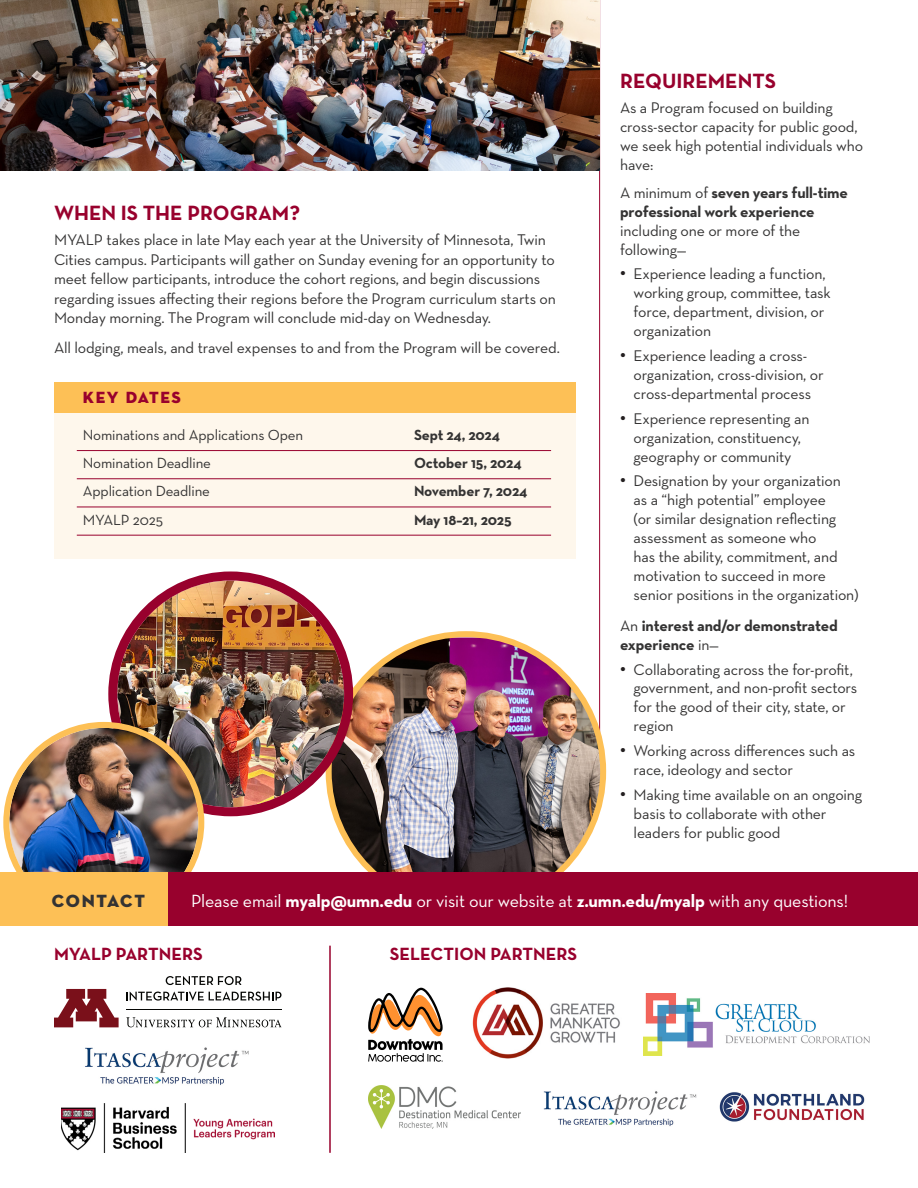
<style>
.page{position:relative;width:918px;height:1188px;background:#fff}
.page>*{position:absolute;margin:0;border:0;box-sizing:border-box;transform-origin:0 0}
.t1{font:700 21px "Neutraface Text";color:#98012d}
.t2{font:18px "Neutraface Text";letter-spacing:-.01em;color:#fff}
.t3{font:700 18px "Neutraface Text";color:#98012d}
.t4{font:18px "Neutraface Display Titling";letter-spacing:.095em;color:#343333}
.t5{font:16.5px "Neutraface Display Titling";letter-spacing:.095em;color:#98012d}
.t6{font:15.75px/18.9px "Neutraface Text";letter-spacing:-.01em;color:#343333}
.t7{font:700 15.75px/18.9px "Neutraface Text";letter-spacing:-.01em;color:#343333}
.t8{font:15px "Neutraface Text";letter-spacing:-.01em;color:#343333}
.t9{font:700 15px "Neutraface Text";letter-spacing:-.01em;color:#343333}
.s1{font-weight:400}
.s2{font-family:"Arial";font-size:16.5px;color:#231f20}
.s3{font-weight:700}
</style>
<div class="page">
<img style="left:543px;top:1091px;width:154px;height:35px">
<hr style="left:599px;top:0;width:1px;height:788px;background:#98012d">
<img style="left:329px;top:638px;width:274px;height:234px">
<div style="left:54px;top:382px;width:521px;height:176px;background:#fef7ec"></div>
<div style="left:54px;top:382px;width:521px;height:30px;background:#fdc056"></div>
<hr style="left:77px;top:450px;width:331px;height:1px;background:#98012d">
<hr style="left:408px;top:450px;width:143px;height:1px;background:#98012d">
<hr style="left:77px;top:478px;width:331px;height:1px;background:#98012d">
<hr style="left:408px;top:478px;width:143px;height:1px;background:#98012d">
<hr style="left:77px;top:507px;width:331px;height:1px;background:#98012d">
<hr style="left:408px;top:507px;width:143px;height:1px;background:#98012d">
<hr style="left:77px;top:535px;width:331px;height:1px;background:#98012d">
<hr style="left:408px;top:535px;width:143px;height:1px;background:#98012d">
<img style="left:472px;top:988px;width:148px;height:71px">
<svg style="left:368px;top:988px;width:75px;height:74px"></svg>
<img style="left:61px;top:1103px;width:214px;height:50px">
<img style="left:85px;top:1047px;width:164px;height:38px">
<img style="left:644px;top:994px;width:225px;height:62px">
<img style="left:368px;top:1085px;width:152px;height:43px">
<img style="left:720px;top:1092px;width:145px;height:30px">
<img style="left:0;top:0;width:599px;height:171px">
<img style="left:117px;top:580px;width:227px;height:227px;border-radius:113px">
<div style="left:108px;top:571px;width:245px;height:245px;border:9px solid #98012d;border-radius:50%"></div>
<img style="left:9px;top:728px;width:189px;height:189px;border-radius:93px">
<div style="left:3px;top:722px;width:201px;height:201px;border:6px solid #fdc056;border-radius:50%"></div>
<div style="left:0;top:872px;width:918px;height:54px;background:#98012d"></div>
<div style="left:0;top:872px;width:167px;height:54px;background:#fdc056"></div>
<hr style="left:126px;top:1009px;width:156px;height:1px;background:#040503">
<svg style="left:126px;top:1017px;width:156px;height:10px"></svg>
<svg style="left:54px;top:989px;width:65px;height:38px"></svg>
<svg style="left:166px;top:976px;width:75px;height:9px"></svg>
<svg style="left:126px;top:992px;width:156px;height:9px"></svg>
<hr style="left:329px;top:946px;width:2px;height:207px;background:#98012d">
<p class="t1" style="left:54px;top:199px;width:248px">WHEN IS THE PROGRAM?</p>
<p class="t6" style="left:54px;top:230px;width:503px;line-height:19.5px">MYALP takes place in late May each year at the University of Minnesota, Twin Cities campus. Participants will gather on Sunday evening for an opportunity to meet fellow participants, introduce the cohort regions, and begin discussions regarding issues affecting their regions before the Program curriculum starts on Monday morning. The Program will conclude mid-day on Wednesday.</p>
<p class="t6" style="left:54px;top:338px;width:507px">All lodging, meals, and travel expenses to and from the Program will be covered.</p>
<p class="t5" style="left:83px;top:387px;width:100px">KEY DATES</p>
<p class="t8" style="left:83px;top:426px;width:222px">Nominations and Applications Open</p>
<p class="t9" style="left:414px;top:425px;width:88px">Sept 24, 2024</p>
<p class="t8" style="left:83px;top:454px;width:130px">Nomination Deadline</p>
<p class="t9" style="left:414px;top:454px;width:109px">October 15, 2024</p>
<p class="t8" style="left:83px;top:482px;width:129px">Application Deadline</p>
<p class="t9" style="left:414px;top:482px;width:115px">November 7, 2024</p>
<p class="t8" style="left:83px;top:510px;width:82px">MYALP 2025</p>
<p class="t9" style="left:414px;top:510px;width:99px">May 18–21, 2025</p>
<p class="t1" style="left:620px;top:68px;width:157px">REQUIREMENTS</p>
<p class="t6" style="left:620px;top:98px;width:244px">As a Program focused on building cross-sector capacity for public good, we seek high potential individuals who have:</p>
<p class="t7" style="left:620px;top:183px;width:229px"><span class="s1">A minimum of</span> seven years full-time professional work experience <span class="s1">including one or more of the following—</span></p>
<p class="t6" style="left:634px;top:264px;width:199px;text-indent:-14px"><span class="s2">•</span> Experience leading a function, working group, committee, task force, department, division, or organization</p>
<p class="t6" style="left:634px;top:346px;width:192px;text-indent:-14px"><span class="s2">•</span> Experience leading a cross&shy;organization, cross-division, or cross-departmental process</p>
<p class="t6" style="left:620px;top:409px;width:191px;text-align:center"><span class="s2">•</span> Experience representing an organization, constituency, geography or community</p>
<p class="t6" style="left:634px;top:471px;width:227px;text-indent:-14px"><span class="s2">•</span> Designation by your organization<br>as a “high potential” employee<br>(or similar designation reflecting assessment as someone who<br>has the ability, commitment, and motivation to succeed in more senior positions in the organization)</p>
<p class="t7" style="left:620px;top:616px;width:219px"><span class="s1">An</span> interest and/or demonstrated experience <span class="s1">in—</span></p>
<p class="t6" style="left:634px;top:660px;width:225px;text-indent:-14px"><span class="s2">•</span> Collaborating across the for-profit, government, and non-profit sectors for the good of their city, state, or region</p>
<p class="t6" style="left:634px;top:741px;width:223px;text-indent:-14px"><span class="s2">•</span> Working across differences such as race, ideology and sector</p>
<p class="t6" style="left:634px;top:785px;width:230px;text-indent:-14px"><span class="s2">•</span> Making time available on an ongoing basis to collaborate with other leaders for public good</p>
<p class="t4" style="left:52px;top:889px;width:95px">CONTACT</p>
<p class="t2" style="left:191px;top:889px;width:659px">Please email <span class="s3">myalp@umn.edu</span> or visit our website at <span class="s3">z.umn.edu/myalp</span> with any questions!</p>
<p class="t3" style="left:54px;top:942px;width:150px">MYALP PARTNERS</p>
<p class="t3" style="left:390px;top:942px;width:189px">SELECTION PARTNERS</p>
</div>
